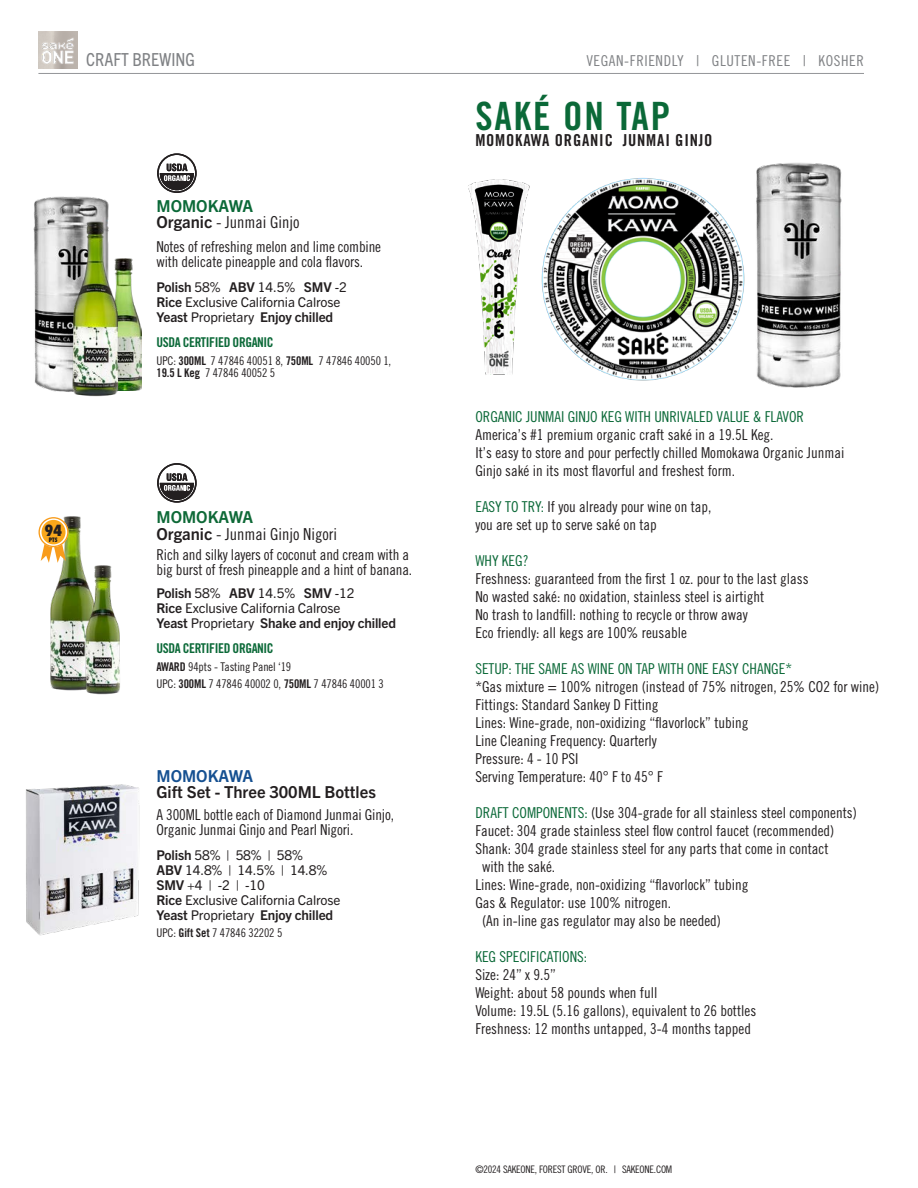
<style>
.page{position:relative;width:918px;height:1188px;background:#fff}
.page>*{position:absolute;margin:0;border:0;box-sizing:border-box;transform-origin:0 0}
.t1{font:39px "Trade Gothic LT Pro Bd Cn 20";letter-spacing:.05em;color:#0b6938}
.t2{font:condensed 18px "Trade Gothic Next LT Pro";color:#808285}
.t3{font:16.5px/16.5px "Trade Gothic LT Pro Cn 18";color:#231f20}
.t4{font:700 16.5px/16.5px "Trade Gothic Next LT Pro";color:#231f20}
.t5{font:16.5px "Trade Gothic LT Pro Bd Cn 20";letter-spacing:.05em;color:#231f20}
.t6{font:15px/15px "Trade Gothic LT Pro Cn 18";color:#231f20}
.t7{font:15px/18px "Trade Gothic LT Pro Cn 18";color:#0b6938}
.t8{font:15px "Trade Gothic LT Pro Cn 18";letter-spacing:.04em;color:#808285}
.t9{font:800 condensed 15px "Futura";color:#231f20}
.t10{font:13.5px/15px "Trade Gothic Next SR Pro";letter-spacing:-.01em;color:#231f20}
.t11{font:13.5px "Trade Gothic LT Pro Bd Cn 20";letter-spacing:-.03em;color:#0b6938}
.t12{font:12px/12px "Trade Gothic LT Pro Cn 18";letter-spacing:-.01em;color:#231f20}
.t13{font:10.35px "Trade Gothic LT Pro Cn 18";letter-spacing:-.02em;color:#231f20}
.t14{font:800 condensed 6px "Futura";color:#231f20}
.s1{font-family:"Trade Gothic Next LT Pro";font-weight:700;color:#0b6938}
.s2{font-family:"Trade Gothic Next LT Pro";font-weight:700}
.s3{font-family:"Trade Gothic LT Pro Bd Cn 20"}
.s4{font-family:"Trade Gothic Next LT Pro";font-weight:700;color:#0e6937}
.s5{color:#155091}
.s6{color:#0b6938}
.s7{color:#231f20}
</style>
<div class="page">
<img style="left:26px;top:784px;width:114px;height:152px">
<img style="left:33px;top:196px;width:76px;height:196px">
<img style="left:130px;top:259px;width:11px;height:132px">
<img style="left:67px;top:213px;width:63px;height:184px">
<img style="left:46px;top:516px;width:36px;height:175px">
<img style="left:75px;top:565px;width:37px;height:38px">
<img style="left:81px;top:606px;width:39px;height:89px">
<img style="left:81px;top:589px;width:31px;height:17px">
<hr style="left:38px;top:73px;width:826px;height:1px;background:#939598">
<svg style="left:41px;top:519px;width:25px;height:44px"></svg>
<div style="left:40px;top:519px;width:27px;height:27px;background:#f9a71b;border-radius:50%"></div>
<div style="left:39px;top:517px;width:29px;height:30px;border:3px solid #fff;border-radius:50%"></div>
<div style="left:39px;top:517px;width:30px;height:30px;border:1px solid #f89c1c;border-radius:50%"></div>
<img style="left:541px;top:178px;width:204px;height:203px">
<img style="left:468px;top:179px;width:62px;height:196px">
<img style="left:756px;top:162px;width:86px;height:226px">
<img style="left:39px;top:31px;width:39px;height:37px">
<svg style="left:157px;top:153px;width:40px;height:40px"></svg>
<svg style="left:157px;top:463px;width:40px;height:40px"></svg>
<p class="t9" style="left:44px;top:520px;width:19px">94</p>
<p class="t14" style="left:49px;top:536px;width:10px">PTS</p>
<p class="t2" style="left:86px;top:47px;width:110px">CRAFT BREWING</p>
<p class="t8" style="left:586px;top:52px;width:279px">VEGAN-FRIENDLY | GLUTEN-FREE | KOSHER</p>
<p class="t3" style="left:157px;top:197px;width:145px"><span class="s1">MOMOKAWA<br></span><span class="s2">Organic</span> - Junmai Ginjo</p>
<p class="t6" style="left:157px;top:239px;width:226px">Notes of refreshing melon and lime combine with delicate pineapple and cola flavors.</p>
<p class="t10" style="left:157px;top:279px;width:192px"><span class="s2">Polish</span> 58% <span class="s2">ABV</span> 14.5% <span class="s2">SMV</span> -2<br><span class="s2">Rice</span> Exclusive California Calrose<br><span class="s2">Yeast</span> Proprietary <span class="s2">Enjoy chilled</span></p>
<p class="t11" style="left:157px;top:334px;width:119px">USDA CERTIFIED ORGANIC</p>
<p class="t12" style="left:157px;top:355px;width:236px">UPC: <span class="s3">300ML</span> 7 47846 40051 8, <span class="s3">750ML</span> 7 47846 40050 1,<br><span class="s3">19.5 L Keg</span> 7 47846 40052 5</p>
<p class="t3" style="left:157px;top:509px;width:182px"><span class="s4">MOMOKAWA<br></span><span class="s2">Organic</span> - Junmai Ginjo Nigori</p>
<p class="t6" style="left:157px;top:547px;width:257px">Rich and silky layers of coconut and cream with a big burst of fresh pineapple and a hint of banana.</p>
<p class="t10" style="left:157px;top:585px;width:241px"><span class="s2">Polish</span> 58% <span class="s2">ABV</span> 14.5% <span class="s2">SMV</span> -12<br><span class="s2">Rice</span> Exclusive California Calrose<br><span class="s2">Yeast</span> Proprietary <span class="s2">Shake and enjoy chilled</span></p>
<p class="t11" style="left:157px;top:640px;width:119px">USDA CERTIFIED ORGANIC</p>
<p class="t12" style="left:157px;top:661px;width:136px"><span class="s3">AWARD</span> 94pts - Tasting Panel ‘19</p>
<p class="t12" style="left:157px;top:678px;width:229px">UPC: <span class="s3">300ML</span> 7 47846 40002 0, <span class="s3">750ML</span> 7 47846 40001 3</p>
<p class="t4" style="left:157px;top:766px;width:221px"><span class="s5">MOMOKAWA<br></span>Gift Set - Three 300ML Bottles</p>
<p class="t6" style="left:157px;top:807px;width:239px">A 300ML bottle each of Diamond Junmai Ginjo,<br>Organic Junmai Ginjo and Pearl Nigori.</p>
<p class="t10" style="left:157px;top:846px;width:186px"><span class="s2">Polish</span> 58% | 58% | 58%<br><span class="s2">ABV</span> 14.8% | 14.5% | 14.8%<br><span class="s2">SMV</span> +4 | -2 | -10<br><span class="s2">Rice</span> Exclusive California Calrose<br><span class="s2">Yeast</span> Proprietary <span class="s2">Enjoy chilled</span></p>
<p class="t12" style="left:157px;top:927px;width:127px">UPC: <span class="s3">Gift Set</span> 7 47846 32202 5</p>
<p class="t1" style="left:475px;top:92px;width:196px">SAKÉ ON TAP</p>
<p class="t5" style="left:475px;top:130px;width:239px">MOMOKAWA ORGANIC JUNMAI GINJO</p>
<p class="t7" style="left:475px;top:407px;width:330px">ORGANIC JUNMAI GINJO KEG WITH UNRIVALED VALUE &amp; FLAVOR</p>
<p class="t6" style="left:475px;top:427px;width:300px">America’s #1 premium organic craft saké in a 19.5L Keg.</p>
<p class="t6" style="left:475px;top:445px;width:371px">It’s easy to store and pour perfectly chilled Momokawa Organic Junmai</p>
<p class="t6" style="left:475px;top:463px;width:261px">Ginjo saké in its most flavorful and freshest form.</p>
<p class="t6" style="left:475px;top:499px;width:238px"><span class="s6">EASY TO TRY:</span> If you already pour wine on tap,</p>
<p class="t6" style="left:475px;top:517px;width:183px">you are set up to serve saké on tap</p>
<p class="t6" style="left:475px;top:551px;width:335px;line-height:18px"><span class="s6">WHY KEG?<br></span>Freshness: guaranteed from the first 1 oz. pour to the last glass</p>
<p class="t6" style="left:475px;top:589px;width:291px">No wasted saké: no oxidation, stainless steel is airtight</p>
<p class="t6" style="left:475px;top:607px;width:274px">No trash to landfill: nothing to recycle or throw away</p>
<p class="t6" style="left:475px;top:625px;width:213px">Eco friendly: all kegs are 100% reusable</p>
<p class="t6" style="left:475px;top:659px;width:405px;line-height:18px"><span class="s6">SETUP: THE SAME AS WINE ON TAP WITH ONE EASY CHANGE*<br></span>*Gas mixture = 100% nitrogen (instead of 75% nitrogen, 25% CO2 for wine)</p>
<p class="t6" style="left:475px;top:697px;width:185px">Fittings: Standard Sankey D Fitting</p>
<p class="t6" style="left:475px;top:715px;width:275px">Lines: Wine-grade, non-oxidizing “flavorlock” tubing</p>
<p class="t6" style="left:475px;top:733px;width:183px">Line Cleaning Frequency: Quarterly</p>
<p class="t6" style="left:475px;top:751px;width:105px">Pressure: 4 - 10 PSI</p>
<p class="t6" style="left:475px;top:769px;width:189px">Serving Temperature: 40° F to 45° F</p>
<p class="t6" style="left:475px;top:805px;width:383px"><span class="s6">DRAFT COMPONENTS:</span> (Use 304-grade for all stainless steel components)</p>
<p class="t6" style="left:475px;top:823px;width:361px">Faucet: 304 grade stainless steel flow control faucet (recommended)</p>
<p class="t6" style="left:475px;top:841px;width:355px">Shank: 304 grade stainless steel for any parts that come in contact</p>
<p class="t6" style="left:482px;top:859px;width:75px">with the saké.</p>
<p class="t6" style="left:475px;top:877px;width:275px">Lines: Wine-grade, non-oxidizing “flavorlock” tubing</p>
<p class="t6" style="left:475px;top:895px;width:197px">Gas &amp; Regulator: use 100% nitrogen.</p>
<p class="t6" style="left:482px;top:913px;width:241px">(An in-line gas regulator may also be needed)</p>
<p class="t7" style="left:475px;top:947px;width:113px">KEG SPECIFICATIONS:<br><span class="s7">Size: 24” x 9.5”</span></p>
<p class="t6" style="left:475px;top:985px;width:184px">Weight: about 58 pounds when full</p>
<p class="t6" style="left:475px;top:1003px;width:282px">Volume: 19.5L (5.16 gallons), equivalent to 26 bottles</p>
<p class="t6" style="left:475px;top:1021px;width:277px">Freshness: 12 months untapped, 3-4 months tapped</p>
<p class="t13" style="left:475px;top:1163px;width:198px">©2024 SAKEONE, FOREST GROVE, OR. | SAKEONE.COM</p>
</div>
